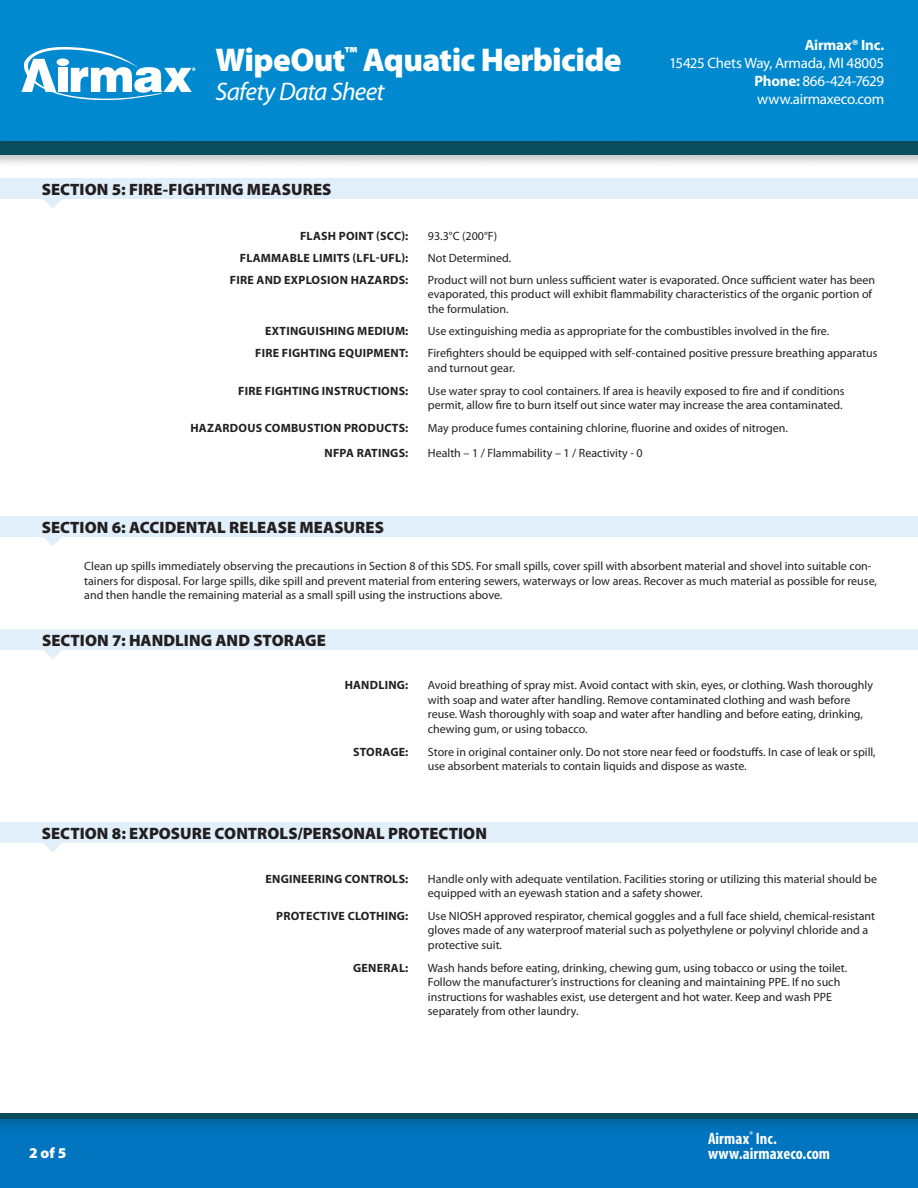
<style>
.page{position:relative;width:918px;height:1188px;background:#fff}
.page>*{position:absolute;margin:0;border:0;box-sizing:border-box;transform-origin:0 0}
.t1{font:900 33px "Myriad Pro";letter-spacing:-.02em;color:#fff}
.t2{font:italic 25.5px "Myriad Pro";letter-spacing:-.03em;color:#fff}
.t3{font:900 16.5px "Myriad Pro";letter-spacing:.005em;color:#231f20}
.t4{font:700 condensed 16.5px "Myriad Pro";letter-spacing:.005em;color:#fff}
.t5{font:15px/18px "Myriad Pro";letter-spacing:-.02em;color:#fff;text-align:justify}
.t6{font:700 15px "Myriad Pro";letter-spacing:-.015em;color:#fff}
.t7{font:900 15px "Myriad Pro";color:#fff}
.sidebyside_list{font:12px/14.4px "Myriad Pro";color:#231f20}
.t8{font:700 12px "Myriad Pro";letter-spacing:.02em;color:#231f20}
.s1{font-weight:700}
</style>
<div class="page">
<div style="left:0;top:0;width:918px;height:155px;background:#0089cf"></div>
<div style="left:0;top:139px;width:918px;height:28px;background:#231f20;opacity:.25"></div>
<div style="left:0;top:141px;width:918px;height:14px;background:#094c5c"></div>
<div style="left:0;top:1114px;width:918px;height:74px;background:#0074be"></div>
<div style="left:0;top:1112px;width:918px;height:20px;background:#231f20;opacity:.25"></div>
<div style="left:0;top:1114px;width:918px;height:5px;background:#094c5c"></div>
<svg style="left:21px;top:47px;width:174px;height:53px"></svg>
<div style="left:57px;top:58px;width:12px;height:8px;background:#fff;border-radius:50%"></div>
<div style="left:0;top:178px;width:918px;height:21px;background:#e0eff9"></div>
<svg style="left:43px;top:199px;width:19px;height:9px"></svg>
<div style="left:0;top:516px;width:918px;height:21px;background:#e0eff9"></div>
<svg style="left:43px;top:537px;width:19px;height:9px"></svg>
<div style="left:0;top:629px;width:918px;height:21px;background:#e0eff9"></div>
<svg style="left:44px;top:650px;width:18px;height:9px"></svg>
<div style="left:0;top:822px;width:918px;height:21px;background:#e0eff9"></div>
<svg style="left:43px;top:843px;width:19px;height:9px"></svg>
<h1 class="t1" style="left:216px;top:38px;width:408px">WipeOut<sup>™</sup> Aquatic Herbicide</h1>
<h2 class="t2" style="left:216px;top:75px;width:170px">Safety Data Sheet</h2>
<p class="t3" style="left:42px;top:178px;width:291px">SECTION 5: FIRE-FIGHTING MEASURES</p>
<p class="t6" style="left:805px;top:35px;width:81px">Airmax® Inc.</p>
<p class="t5" style="left:755px;top:54px;width:131px;text-indent:-85px">15425 Chets Way, Armada, MI 48005<br><span class="s1">Phone:</span> 866-424-7629 www.airmaxeco.com</p>
<p class="t8" style="left:300px;top:228px;width:110px">FLASH POINT (SCC):</p>
<p class="sidebyside_list" style="left:428px;top:228px;width:71px">93.3°C (200°F)</p>
<p class="t8" style="left:240px;top:250px;width:170px">FLAMMABLE LIMITS (LFL-UFL):</p>
<p class="sidebyside_list" style="left:428px;top:251px;width:85px">Not Determined.</p>
<p class="t8" style="left:230px;top:272px;width:180px">FIRE AND EXPLOSION HAZARDS:</p>
<p class="sidebyside_list" style="left:428px;top:273px;width:449px">Product will not burn unless sufficient water is evaporated. Once sufficient water has been evaporated, this product will exhibit flammability characteristics of the organic portion of the formulation.</p>
<p class="t8" style="left:265px;top:323px;width:145px">EXTINGUISHING MEDIUM:</p>
<p class="sidebyside_list" style="left:428px;top:323px;width:403px">Use extinguishing media as appropriate for the combustibles involved in the fire.</p>
<p class="t8" style="left:255px;top:345px;width:155px">FIRE FIGHTING EQUIPMENT:</p>
<p class="sidebyside_list" style="left:428px;top:346px;width:451px">Firefighters should be equipped with self-contained positive pressure breathing apparatus and turnout gear.</p>
<p class="t8" style="left:238px;top:383px;width:172px">FIRE FIGHTING INSTRUCTIONS:</p>
<p class="sidebyside_list" style="left:428px;top:383px;width:418px">Use water spray to cool containers. If area is heavily exposed to fire and if conditions permit, allow fire to burn itself out since water may increase the area contaminated.</p>
<p class="t8" style="left:190px;top:420px;width:219px">HAZARDOUS COMBUSTION PRODUCTS:</p>
<p class="sidebyside_list" style="left:428px;top:421px;width:362px">May produce fumes containing chlorine, fluorine and oxides of nitrogen.</p>
<p class="t8" style="left:325px;top:445px;width:85px">NFPA RATINGS:</p>
<p class="sidebyside_list" style="left:428px;top:446px;width:216px">Health – 1 / Flammability – 1 / Reactivity - 0</p>
<p class="t3" style="left:42px;top:516px;width:344px">SECTION 6: ACCIDENTAL RELEASE MEASURES</p>
<p class="sidebyside_list" style="left:84px;top:559px;width:794px">Clean up spills immediately observing the precautions in Section 8 of this SDS. For small spills, cover spill with absorbent material and shovel into suitable con&shy;tainers for disposal. For large spills, dike spill and prevent material from entering sewers, waterways or low areas. Recover as much material as possible for reuse, and then handle the remaining material as a small spill using the instructions above.</p>
<p class="t3" style="left:42px;top:629px;width:285px">SECTION 7: HANDLING AND STORAGE</p>
<p class="t8" style="left:345px;top:678px;width:65px">HANDLING:</p>
<p class="sidebyside_list" style="left:428px;top:678px;width:447px">Avoid breathing of spray mist. Avoid contact with skin, eyes, or clothing. Wash thoroughly with soap and water after handling. Remove contaminated clothing and wash before reuse. Wash thoroughly with soap and water after handling and before eating, drinking, chewing gum, or using tobacco.</p>
<p class="t8" style="left:353px;top:744px;width:57px">STORAGE:</p>
<p class="sidebyside_list" style="left:428px;top:744px;width:449px">Store in original container only. Do not store near feed or foodstuffs. In case of leak or spill, use absorbent materials to contain liquids and dispose as waste.</p>
<p class="t3" style="left:42px;top:822px;width:447px">SECTION 8: EXPOSURE CONTROLS/PERSONAL PROTECTION</p>
<p class="t8" style="left:266px;top:871px;width:144px">ENGINEERING CONTROLS:</p>
<p class="sidebyside_list" style="left:428px;top:871px;width:451px">Handle only with adequate ventilation. Facilities storing or utilizing this material should be equipped with an eyewash station and a safety shower.</p>
<p class="t8" style="left:276px;top:908px;width:134px">PROTECTIVE CLOTHING:</p>
<p class="sidebyside_list" style="left:428px;top:909px;width:449px">Use NIOSH approved respirator, chemical goggles and a full face shield, chemical-resistant gloves made of any waterproof material such as polyethylene or polyvinyl chloride and a protective suit.</p>
<p class="t8" style="left:353px;top:960px;width:57px">GENERAL:</p>
<p class="sidebyside_list" style="left:428px;top:960px;width:421px">Wash hands before eating, drinking, chewing gum, using tobacco or using the toilet.<br>Follow the manufacturer’s instructions for cleaning and maintaining PPE. If no such instructions for washables exist, use detergent and hot water. Keep and wash PPE separately from other laundry.</p>
<h3 class="t4" style="left:708px;top:1128px;width:70px">Airmax<sup>®</sup> Inc.</h3>
<p class="t7" style="left:29px;top:1143px;width:39px">2 of 5</p>
<h3 class="t4" style="left:708px;top:1143px;width:124px">www.airmaxeco.com</h3>
</div>
